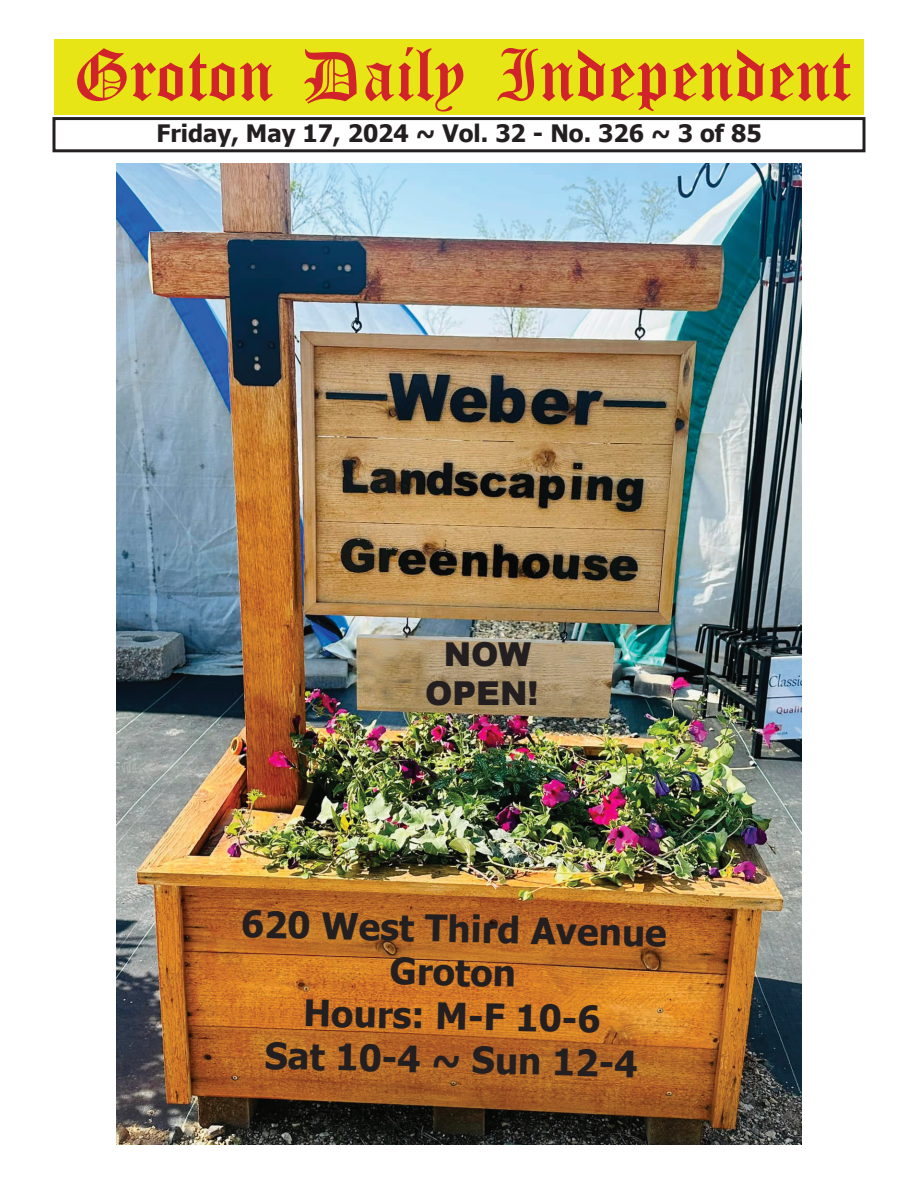
<style>
.page{position:relative;width:918px;height:1188px;background:#fff}
.page>*{position:absolute;margin:0;border:0;box-sizing:border-box;transform-origin:0 0}
.t1{font:54px "Old English Five";color:#d1232a}
.t2{font:700 36.45px/43.7px "Tahoma";color:#231f20;text-align:center}
.t3{font:900 33px/39.6px "Arial";color:#231f20;text-align:center}
.t4{font:700 24px "Tahoma";color:#231f20}
</style>
<div class="page">
<div style="left:52px;top:117px;width:814px;height:35px;border:3px solid #231f20"></div>
<div style="left:54px;top:40px;width:810px;height:75px;background:#e7e515"></div>
<img style="left:116px;top:164px;width:686px;height:981px">
<h1 class="t1" style="left:73px;top:50px;width:779px">Groton Daily Independent</h1>
<p class="t4" style="left:156px;top:116px;width:607px">Friday, May 17, 2024 ~ Vol. 32 - No. 326 ~ 3 of 85</p>
<p class="t3" style="left:425px;top:633px;width:115px">NOW<br>OPEN!</p>
<p class="t2" style="left:242px;top:901px;width:427px;rotate:1deg">620 West Third Avenue<br>Groton<br>Hours: M-F 10-6<br>Sat 10-4 ~ Sun 12-4</p>
</div>
